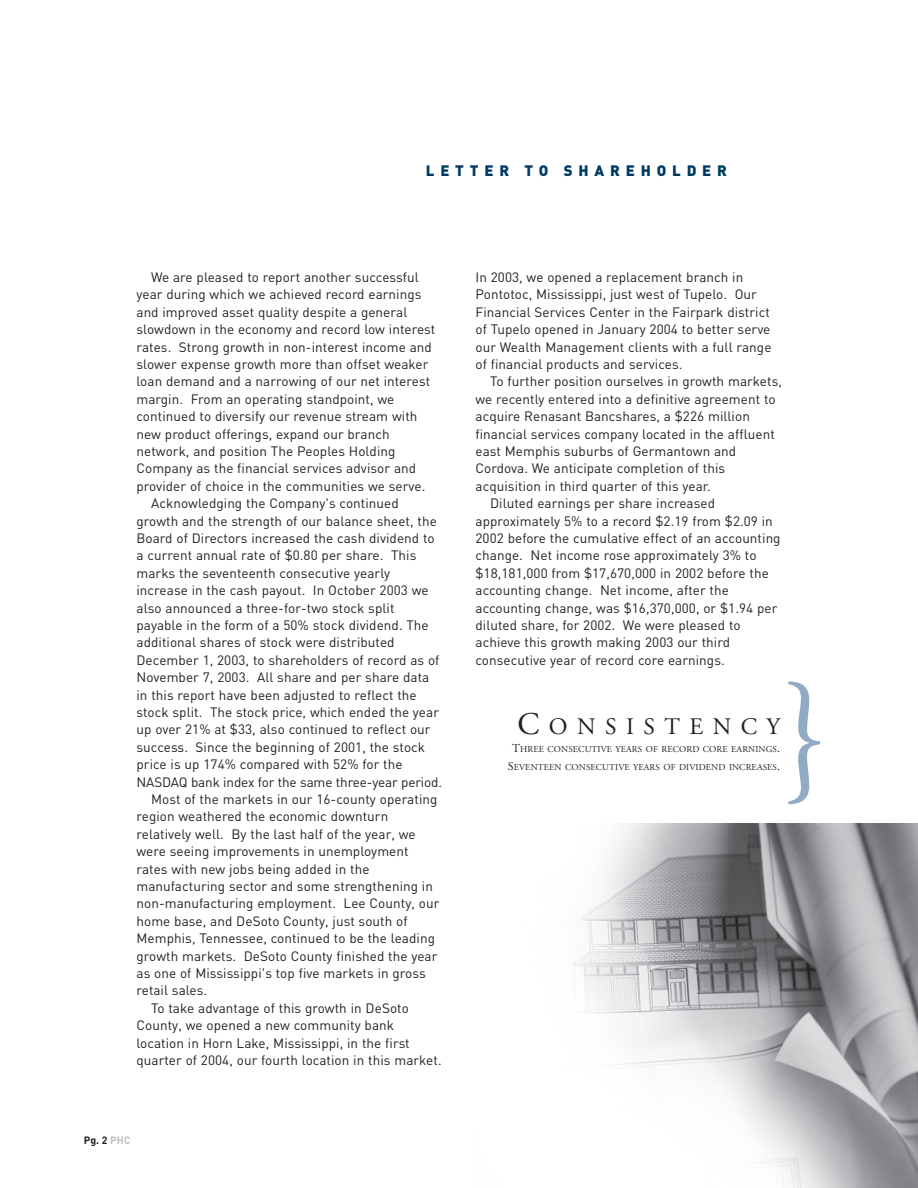
<style>
.page{position:relative;width:918px;height:1188px;background:#fff}
.page>*{position:absolute;margin:0;border:0;box-sizing:border-box;transform-origin:0 0}
.t1{font:144px "Adobe Garamond";color:#91abc5}
.t2{font:23.7px "Adobe Garamond";letter-spacing:.4em;color:#231f20}
.t3{font:900 15px "DIN";letter-spacing:.39em;color:#003a62}
.t4{font:13.5px/17.4px "DIN";letter-spacing:.005em;color:#231f20}
.t5{font:700 10.5px "DIN";color:#231f20}
.t6{font:9px/18px "Adobe Garamond";letter-spacing:.015em;color:#231f20;text-align:center}
.s1{color:#bcbdc0}
.s2{font-size:31.5px}
.s3{font-size:12px}
</style>
<div class="page">
<img style="left:573px;top:824px;width:345px;height:364px">
<p class="t3" style="left:426px;top:162px;width:303px">LETTER TO SHAREHOLDER</p>
<p class="t4" style="left:151px;top:269px;width:269px">We are pleased to report another successful</p>
<p class="t4" style="left:137px;top:286px;width:287px">year during which we achieved record earnings</p>
<p class="t4" style="left:137px;top:303px;width:272px">and improved asset quality despite a general</p>
<p class="t4" style="left:137px;top:321px;width:300px">slowdown in the economy and record low interest</p>
<p class="t4" style="left:137px;top:338px;width:297px">rates. Strong growth in non-interest income and</p>
<p class="t4" style="left:137px;top:356px;width:293px">slower expense growth more than offset weaker</p>
<p class="t4" style="left:137px;top:373px;width:295px">loan demand and a narrowing of our net interest</p>
<p class="t4" style="left:137px;top:390px;width:259px">margin. From an operating standpoint, we</p>
<p class="t4" style="left:137px;top:408px;width:282px">continued to diversify our revenue stream with</p>
<p class="t4" style="left:137px;top:425px;width:255px">new product offerings, expand our branch</p>
<p class="t4" style="left:137px;top:443px;width:261px">network, and position The Peoples Holding</p>
<p class="t4" style="left:137px;top:460px;width:281px">Company as the financial services advisor and</p>
<p class="t4" style="left:137px;top:477px;width:290px">provider of choice in the communities we serve.</p>
<p class="t4" style="left:151px;top:495px;width:249px">Acknowledging the Company's continued</p>
<p class="t4" style="left:137px;top:512px;width:302px">growth and the strength of our balance sheet, the</p>
<p class="t4" style="left:137px;top:530px;width:300px">Board of Directors increased the cash dividend to</p>
<p class="t4" style="left:137px;top:547px;width:281px">a current annual rate of $0.80 per share. This</p>
<p class="t4" style="left:137px;top:564px;width:255px">marks the seventeenth consecutive yearly</p>
<p class="t4" style="left:137px;top:582px;width:294px">increase in the cash payout. In October 2003 we</p>
<p class="t4" style="left:137px;top:599px;width:260px">also announced a three-for-two stock split</p>
<p class="t4" style="left:137px;top:617px;width:294px">payable in the form of a 50% stock dividend. The</p>
<p class="t4" style="left:137px;top:634px;width:260px">additional shares of stock were distributed</p>
<p class="t4" style="left:137px;top:651px;width:304px">December 1, 2003, to shareholders of record as of</p>
<p class="t4" style="left:137px;top:669px;width:294px">November 7, 2003. All share and per share data</p>
<p class="t4" style="left:137px;top:686px;width:282px">in this report have been adjusted to reflect the</p>
<p class="t4" style="left:137px;top:704px;width:304px">stock split. The stock price, which ended the year</p>
<p class="t4" style="left:137px;top:721px;width:296px">up over 21% at $33, also continued to reflect our</p>
<p class="t4" style="left:137px;top:738px;width:290px">success. Since the beginning of 2001, the stock</p>
<p class="t4" style="left:137px;top:756px;width:268px">price is up 174% compared with 52% for the</p>
<p class="t4" style="left:137px;top:773px;width:307px">NASDAQ bank index for the same three-year period.</p>
<p class="t4" style="left:151px;top:791px;width:288px">Most of the markets in our 16-county operating</p>
<p class="t4" style="left:137px;top:808px;width:253px">region weathered the economic downturn</p>
<p class="t4" style="left:137px;top:825px;width:281px">relatively well. By the last half of the year, we</p>
<p class="t4" style="left:137px;top:843px;width:274px">were seeing improvements in unemployment</p>
<p class="t4" style="left:137px;top:860px;width:235px">rates with new jobs being added in the</p>
<p class="t4" style="left:137px;top:878px;width:298px">manufacturing sector and some strengthening in</p>
<p class="t4" style="left:137px;top:895px;width:304px">non-manufacturing employment. Lee County, our</p>
<p class="t4" style="left:137px;top:912px;width:273px">home base, and DeSoto County, just south of</p>
<p class="t4" style="left:137px;top:930px;width:300px">Memphis, Tennessee, continued to be the leading</p>
<p class="t4" style="left:137px;top:947px;width:302px">growth markets. DeSoto County finished the year</p>
<p class="t4" style="left:137px;top:965px;width:291px">as one of Mississippi's top five markets in gross</p>
<p class="t4" style="left:137px;top:982px;width:72px">retail sales.</p>
<p class="t4" style="left:151px;top:999px;width:259px">To take advantage of this growth in DeSoto</p>
<p class="t4" style="left:137px;top:1017px;width:259px">County, we opened a new community bank</p>
<p class="t4" style="left:137px;top:1034px;width:275px">location in Horn Lake, Mississippi, in the first</p>
<p class="t4" style="left:137px;top:1052px;width:307px">quarter of 2004, our fourth location in this market.</p>
<p class="t5" style="left:84px;top:1134px;width:48px">Pg. 2 <span class="s1">PHC</span></p>
<p class="t4" style="left:476px;top:269px;width:298px">In 2003, we opened a replacement branch in Pontotoc, Mississippi, just west of Tupelo. Our Financial Services Center in the Fairpark district of Tupelo opened in January 2004 to better serve our Wealth Management clients with a full range of financial products and services.</p>
<p class="t4" style="left:490px;top:373px;width:293px">To further position ourselves in growth markets,</p>
<p class="t4" style="left:476px;top:390px;width:302px">we recently entered into a definitive agreement to</p>
<p class="t4" style="left:476px;top:408px;width:276px">acquire Renasant Bancshares, a $226 million</p>
<p class="t4" style="left:476px;top:425px;width:301px">financial services company located in the affluent</p>
<p class="t4" style="left:476px;top:443px;width:262px">east Memphis suburbs of Germantown and</p>
<p class="t4" style="left:476px;top:460px;width:251px">Cordova. We anticipate completion of this</p>
<p class="t4" style="left:476px;top:477px;width:237px">acquisition in third quarter of this year.</p>
<p class="t4" style="left:490px;top:495px;width:226px">Diluted earnings per share increased</p>
<p class="t4" style="left:476px;top:512px;width:299px">approximately 5% to a record $2.19 from $2.09 in</p>
<p class="t4" style="left:476px;top:530px;width:307px">2002 before the cumulative effect of an accounting</p>
<p class="t4" style="left:476px;top:547px;width:283px">change. Net income rose approximately 3% to</p>
<p class="t4" style="left:476px;top:564px;width:295px">$18,181,000 from $17,670,000 in 2002 before the</p>
<p class="t4" style="left:476px;top:582px;width:255px">accounting change. Net income, after the</p>
<p class="t4" style="left:476px;top:599px;width:303px">accounting change, was $16,370,000, or $1.94 per</p>
<p class="t4" style="left:476px;top:617px;width:267px">diluted share, for 2002. We were pleased to</p>
<p class="t4" style="left:476px;top:634px;width:256px">achieve this growth making 2003 our third</p>
<p class="t4" style="left:476px;top:651px;width:251px">consecutive year of record core earnings.</p>
<h1 class="t1" style="left:783px;top:678px;width:48px">}</h1>
<h2 class="t2" style="left:518px;top:717px;width:264px"><span class="s2">C</span>ONSISTENCY</h2>
<p class="t6" style="left:508px;top:741px;width:274px"><span class="s3">T</span>HREE CONSECUTIVE YEARS OF RECORD CORE EARNINGS<span class="s3">.<br>S</span>EVENTEEN CONSECUTIVE YEARS OF DIVIDEND INCREASES<span class="s3">.</span></p>
</div>
